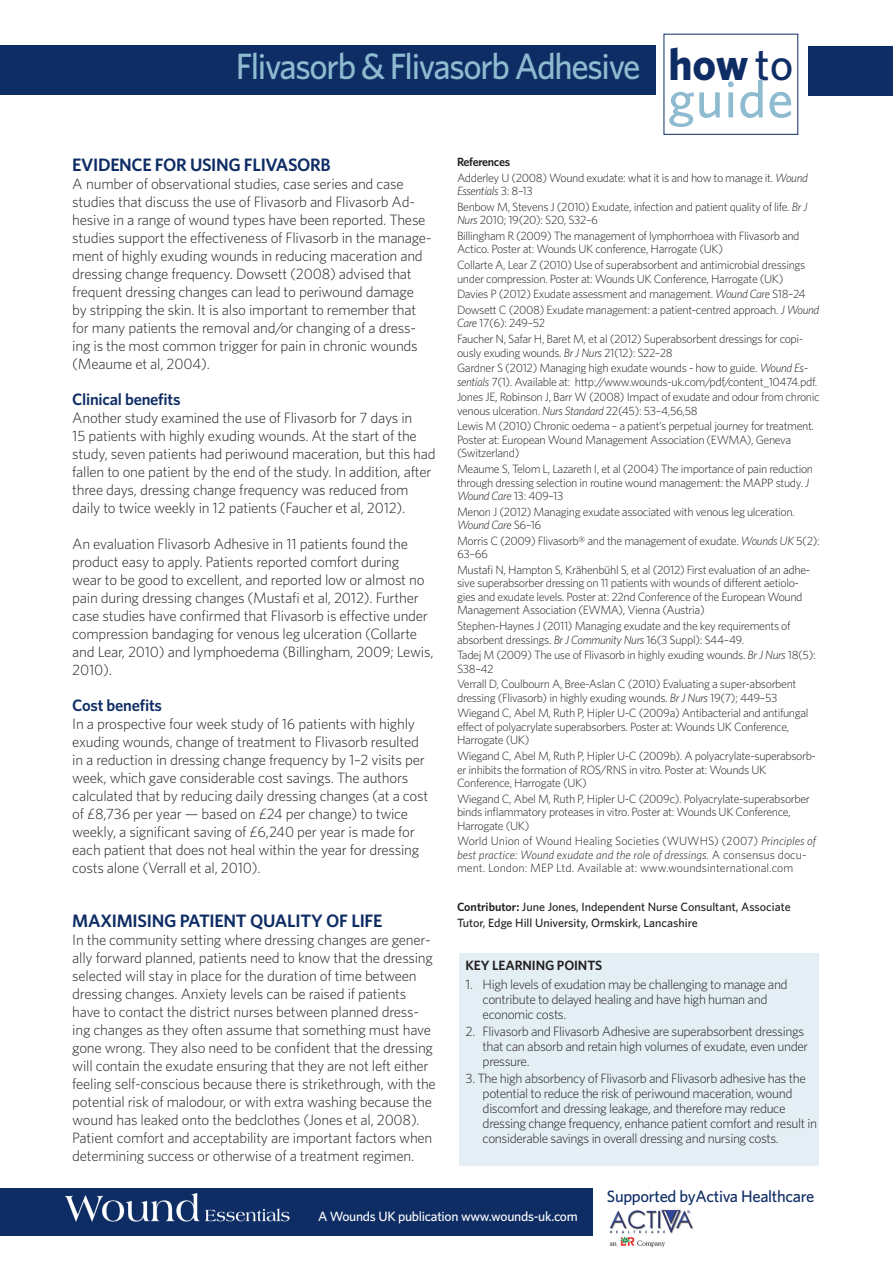
<style>
.page{position:relative;width:893px;height:1263px;background:#fff}
.page>*{position:absolute;margin:0;border:0;box-sizing:border-box;transform-origin:0 0}
.t1{font:500 52.5px "Whitney";letter-spacing:.02em;color:#8ebbd0}
.t2{font:700 45px "Whitney";color:#0f2d65}
.t3{font:500 36.6px "Whitney";letter-spacing:-.04em;color:#8ebbd0;scale:.95 1}
.HOW_TO_CROSSHEAD{font:600 18px "Whitney";letter-spacing:-.015em;color:#0f2d65}
.how_to_BULLETT{font:600 18px "Whitney";letter-spacing:-.02em;color:#0f2d65}
.HOW_TO_SUBHEAD{font:600 16.5px "Whitney";letter-spacing:-.015em;color:#0f2d65}
.HOW_TO_SUBHEAD-2{font:500 16.5px "Whitney";letter-spacing:-.02em;color:#0f2d65}
.how_to_BODY{font:300 15px/18px "Whitney";letter-spacing:-.015em;color:#231f20}
.HOW_TO_TABLE_TEXT{font:300 13.5px/15px "Whitney";letter-spacing:-.03em;color:#231f20}
.HOW_TO_SUBHEAD-3{font:500 13.5px "Whitney";letter-spacing:-.02em;color:#fff}
.HOW_TO_TABLE_TEXT-2{font:600 13.5px "Whitney";letter-spacing:-.01em;color:#231f20}
.how_to_REFERENCES{font:300 12px/13.5px "Whitney";letter-spacing:-.03em;color:#231f20}
.how_to_REFERENCES-2{font:300 12px/13.5px "Whitney";color:#231f20}
.how_to_REFERENCES-3{font:500 12px/16.5px "Whitney";color:#231f20}
.how_to_REFERENCES-4{font:600 12px "Whitney";letter-spacing:-.03em;color:#231f20}
.s1{font-weight:500}
.s2{font-style:italic}
.s3{font-weight:600}
</style>
<div class="page">
<div style="left:0;top:1188px;width:592px;height:47px;background:#0f2d65"></div>
<div style="left:809px;top:46px;width:84px;height:50px;background:#0f2d65"></div>
<div style="left:0;top:45px;width:655px;height:50px;background:#0f2d65"></div>
<div style="left:459px;top:953px;width:360px;height:213px;background:#e4eff5"></div>
<img style="left:65px;top:1193px;width:225px;height:29px">
<img style="left:609px;top:1209px;width:85px;height:39px">
<p class="t3" style="left:236px;top:44px;width:427px">Flivasorb &amp; Flivasorb Adhesive</p>
<p class="t2" style="left:668px;top:37px;width:127px">how<span class="s1">to</span></p>
<p class="t1" style="left:668px;top:67px;width:127px">guide</p>
<p class="how_to_BULLETT" style="left:72px;top:154px;width:260px">EVIDENCE FOR USING FLIVASORB</p>
<p class="how_to_BODY" style="left:72px;top:174px;width:361px">A number of observational studies, case series and case studies that discuss the use of Flivasorb and Flivasorb Ad&shy;hesive in a range of wound types have been reported. These studies support the effectiveness of Flivasorb in the manage&shy;ment of highly exuding wounds in reducing maceration and dressing change frequency. Dowsett (2008) advised that frequent dressing changes can lead to periwound damage by stripping the skin. It is also important to remember that for many patients the removal and/or changing of a dress&shy;ing is the most common trigger for pain in chronic wounds (Meaume et al, 2004).</p>
<p class="HOW_TO_SUBHEAD" style="left:72px;top:389px;width:110px">Clinical benefits</p>
<p class="how_to_BODY" style="left:72px;top:408px;width:365px">Another study examined the use of Flivasorb for 7 days in<br>15 patients with highly exuding wounds. At the start of the study, seven patients had periwound maceration, but this had fallen to one patient by the end of the study. In addition, after three days, dressing change frequency was reduced from daily to twice weekly in 12 patients (Faucher et al, 2012).</p>
<p class="how_to_BODY" style="left:72px;top:534px;width:363px">An evaluation Flivasorb Adhesive in 11 patients found the product easy to apply. Patients reported comfort during<br>wear to be good to excellent, and reported low or almost no pain during dressing changes (Mustafi et al, 2012). Further case studies have confirmed that Flivasorb is effective under compression bandaging for venous leg ulceration (Collarte and Lear, 2010) and lymphoedema (Billingham, 2009; Lewis, 2010).</p>
<p class="HOW_TO_SUBHEAD" style="left:72px;top:695px;width:91px">Cost benefits</p>
<p class="how_to_BODY" style="left:72px;top:714px;width:357px">In a prospective four week study of 16 patients with highly exuding wounds, change of treatment to Flivasorb resulted in a reduction in dressing change frequency by 1–2 visits per week, which gave considerable cost savings. The authors calculated that by reducing daily dressing changes (at a cost of £8,736 per year — based on £24 per change) to twice weekly, a significant saving of £6,240 per year is made for each patient that does not heal within the year for dressing costs alone (Verrall et al, 2010).</p>
<p class="HOW_TO_CROSSHEAD" style="left:72px;top:910px;width:312px">MAXIMISING PATIENT QUALITY OF LIFE</p>
<p class="how_to_BODY" style="left:72px;top:930px;width:365px">In the community setting where dressing changes are gener&shy;ally forward planned, patients need to know that the dressing selected will stay in place for the duration of time between dressing changes. Anxiety levels can be raised if patients have to contact the district nurses between planned dress&shy;ing changes as they often assume that something must have gone wrong. They also need to be confident that the dressing will contain the exudate ensuring that they are not left either feeling self-conscious because there is strikethrough, with the potential risk of malodour, or with extra washing because the wound has leaked onto the bedclothes (Jones et al, 2008).<br>Patient comfort and acceptability are important factors when determining success or otherwise of a treatment regimen.</p>
<p class="how_to_REFERENCES-4" style="left:457px;top:155px;width:55px">References</p>
<p class="how_to_REFERENCES" style="left:457px;top:171px;width:352px">Adderley U (2008) Wound exudate: what it is and how to manage it. <span class="s2">Wound<br>Essentials</span> 3: 8–13</p>
<p class="how_to_REFERENCES" style="left:457px;top:200px;width:352px">Benbow M, Stevens J (2010) Exudate, infection and patient quality of life. <span class="s2">Br J<br>Nurs</span> 2010; 19(20): S20, S32–6</p>
<p class="how_to_REFERENCES" style="left:457px;top:229px;width:344px">Billingham R (2009) The management of lymphorrhoea with Flivasorb and<br>Actico. Poster at: Wounds UK conference, Harrogate (UK)</p>
<p class="how_to_REFERENCES" style="left:457px;top:258px;width:350px">Collarte A, Lear Z (2010) Use of superabsorbent and antimicrobial dressings under compression. Poster at: Wounds UK Conference, Harrogate (UK)</p>
<p class="how_to_REFERENCES" style="left:457px;top:287px;width:350px">Davies P (2012) Exudate assessment and management. <span class="s2">Wound Care</span> S18–24</p>
<p class="how_to_REFERENCES" style="left:457px;top:303px;width:364px">Dowsett C (2008) Exudate management: a patient-centred approach. <span class="s2">J Wound<br>Care</span> 17(6): 249–52</p>
<p class="how_to_REFERENCES" style="left:457px;top:332px;width:348px">Faucher N, Safar H, Baret M, et al (2012) Superabsorbent dressings for copi&shy;ously exuding wounds. <span class="s2">Br J Nurs</span> 21(12): S22–28</p>
<p class="how_to_REFERENCES" style="left:457px;top:361px;width:362px">Gardner S (2012) Managing high exudate wounds - how to guide. <span class="s2">Wound Es&shy;sentials</span> 7(1). Available at: http://www.wounds-uk.com/pdf/content_10474.pdf.</p>
<p class="how_to_REFERENCES" style="left:457px;top:390px;width:364px">Jones JE, Robinson J, Barr W (2008) Impact of exudate and odour from chronic venous ulceration. <span class="s2">Nurs Standard</span> 22(45): 53–4,56,58</p>
<p class="how_to_REFERENCES" style="left:457px;top:419px;width:359px">Lewis M (2010) Chronic oedema – a patient’s perpetual journey for treatment.<br>Poster at: European Wound Management Association (EWMA), Geneva (Switzerland)</p>
<p class="how_to_REFERENCES" style="left:457px;top:462px;width:358px">Meaume S, Telom L, Lazareth I, et al (2004) The importance of pain reduction through dressing selection in routine wound management: the MAPP study. <span class="s2">J<br>Wound Care</span> 13: 409–13</p>
<p class="how_to_REFERENCES" style="left:457px;top:504px;width:339px">Menon J (2012) Managing exudate associated with venous leg ulceration.<br><span class="s2">Wound Care</span> S6–16</p>
<p class="how_to_REFERENCES" style="left:457px;top:534px;width:364px">Morris C (2009) Flivasorb® and the management of exudate. <span class="s2">Wounds UK</span> 5(2):<br>63–66</p>
<p class="how_to_REFERENCES" style="left:457px;top:563px;width:355px">Mustafi N, Hampton S, Krähenbühl S, et al (2012) First evaluation of an adhe&shy;sive superabsorber dressing on 11 patients with wounds of different aetiolo&shy;gies and exudate levels. Poster at: 22nd Conference of the European Wound Management Association (EWMA), Vienna (Austria)</p>
<p class="how_to_REFERENCES" style="left:457px;top:619px;width:335px">Stephen-Haynes J (2011) Managing exudate and the key requirements of absorbent dressings. <span class="s2">Br J Community Nurs</span> 16(3 Suppl): S44–49.</p>
<p class="how_to_REFERENCES" style="left:457px;top:648px;width:360px">Tadej M (2009) The use of Flivasorb in highly exuding wounds. <span class="s2">Br J Nurs</span> 18(5):<br>S38–42</p>
<p class="how_to_REFERENCES" style="left:457px;top:677px;width:341px">Verrall D, Coulbourn A, Bree-Aslan C (2010) Evaluating a super-absorbent dressing (Flivasorb) in highly exuding wounds. <span class="s2">Br J Nurs</span> 19(7); 449–53</p>
<p class="how_to_REFERENCES" style="left:457px;top:706px;width:353px">Wiegand C, Abel M, Ruth P, Hipler U-C (2009a) Antibacterial and antifungal effect of polyacrylate superabsorbers. Poster at: Wounds UK Conference,<br>Harrogate (UK)</p>
<p class="how_to_REFERENCES" style="left:457px;top:749px;width:361px">Wiegand C, Abel M, Ruth P, Hipler U-C (2009b). A polyacrylate-superabsorb&shy;er inhibits the formation of ROS/RNS in vitro. Poster at: Wounds UK<br>Conference, Harrogate (UK)</p>
<p class="how_to_REFERENCES" style="left:457px;top:791px;width:354px">Wiegand C, Abel M, Ruth P, Hipler U-C (2009c). Polyacrylate-superabsorber binds inflammatory proteases in vitro. Poster at: Wounds UK Conference,<br>Harrogate (UK)</p>
<p class="how_to_REFERENCES-2" style="left:457px;top:834px;width:361px">World Union of Wound Healing Societies (WUWHS) (2007) <span class="s2">Principles of best practice: Wound exudate and the role of dressings.</span> A consensus docu&shy;ment. London: MEP Ltd. Available at: www.woundsinternational.com</p>
<p class="how_to_REFERENCES-3" style="left:457px;top:898px;width:335px"><span class="s3">Contributor:</span> June Jones, Independent Nurse Consultant, Associate<br>Tutor, Edge Hill University, Ormskirk, Lancashire</p>
<p class="HOW_TO_TABLE_TEXT-2" style="left:466px;top:957px;width:138px">KEY LEARNING POINTS</p>
<p class="HOW_TO_TABLE_TEXT" style="left:483px;top:976px;width:307px;text-indent:-17px">1. High levels of exudation may be challenging to manage and contribute to delayed healing and have high human and economic costs.</p>
<p class="HOW_TO_TABLE_TEXT" style="left:483px;top:1024px;width:327px;text-indent:-17px">2. Flivasorb and Flivasorb Adhesive are superabsorbent dressings that can absorb and retain high volumes of exudate, even under pressure.</p>
<p class="HOW_TO_TABLE_TEXT" style="left:483px;top:1071px;width:336px;text-indent:-17px">3. The high absorbency of Flivasorb and Flivasorb adhesive has the potential to reduce the risk of periwound maceration, wound discomfort and dressing leakage, and therefore may reduce dressing change frequency, enhance patient comfort and result in considerable savings in overall dressing and nursing costs.</p>
<p class="HOW_TO_SUBHEAD-2" style="left:607px;top:1186px;width:209px">Supported byActiva Healthcare</p>
<p class="HOW_TO_SUBHEAD-3" style="left:318px;top:1208px;width:261px">A Wounds UK publication www.wounds-uk.com</p>
</div>
